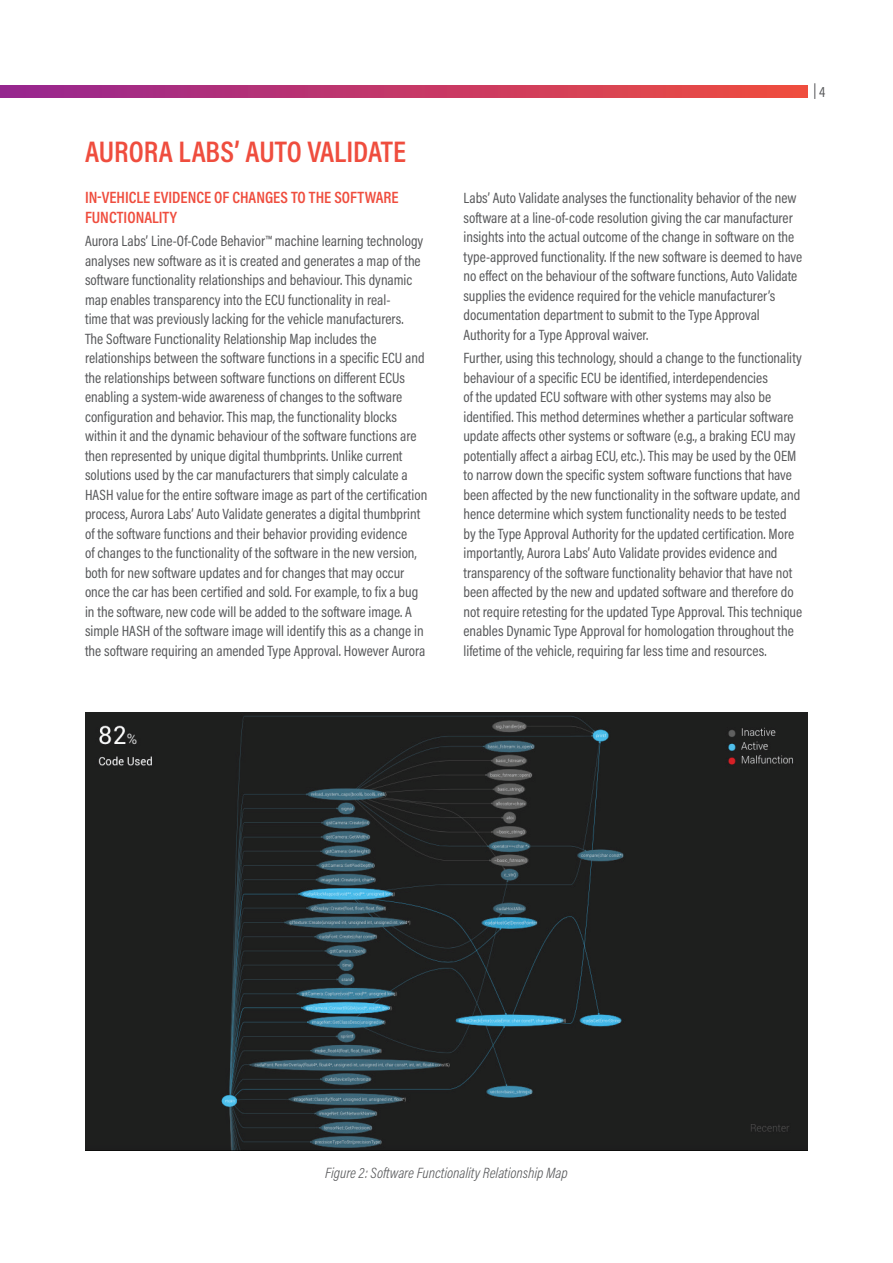
<style>
.page{position:relative;width:893px;height:1263px;background:#fff}
.page>*{position:absolute;margin:0;border:0;box-sizing:border-box;transform-origin:0 0}
.t1{font:600 30px "Acumin Pro Cond";color:#ef4d3e}
.t2{font:600 16.5px/19.5px "Acumin Pro Cond";color:#ef4d3e}
.t3{font:15px/19.5px "Acumin Pro Cond";color:#57585a}
.t4{font:italic 300 15px "Acumin Pro Cond";color:#57585a}
</style>
<div class="page">
<svg style="left:0;top:85px;width:808px;height:13px;background:#c33867"></svg>
<img style="left:85px;top:712px;width:723px;height:438px">
<h1 class="t1" style="left:85px;top:132px;width:322px">AURORA LABS’ AUTO VALIDATE</h1>
<p class="t2" style="left:85px;top:187px;width:315px">IN-VEHICLE EVIDENCE OF CHANGES TO THE SOFTWARE<br>FUNCTIONALITY</p>
<p class="t3" style="left:85px;top:231px;width:340px">Aurora Labs’ Line-Of-Code Behavior™ machine learning technology analyses new software as isit created and generates a map of the software functionality relationships and behaviour. This dynamic</p>
<p class="t3" style="left:85px;top:309px;width:320px">time that was previously lacking for the vehicle manufacturers.</p>
<p class="t3" style="left:85px;top:290px;width:307px">map enables transparency into the ECU functionality in real-</p>
<p class="t3" style="left:85px;top:329px;width:344px">The Software Functionality Relationship Map includes the relationships between the software functions in a specific ECU and the relationships between software functions on different ECUs enabling a system-wide awareness of changes to the software configuration and behavior. This map, the functionality blocks within it and the dynamic behaviour of the software functions are then represented by unique digital thumbprints. Unlike current solutions used by the car manufacturers that simply calculate a HASH value for the entire software image as part of the certification process, Aurora Labs’ Auto Validate generates a digital thumbprint of the software functions and their behavior providing evidence<br>of changes to the functionality of the software in the new version, both for new software updates and for changes that may occur once the car has been certified and sold. For example to, fix a bug in the software, new code will be added to the software image A. simple HASH of the software image will identify this as a change in the software requiring an amended Type Approval. However Aurora</p>
<p class="t3" style="left:813px;top:81px;width:13px">4|</p>
<p class="t3" style="left:463px;top:188px;width:340px">Labs’ Auto Validate analyses the functionality behavior of the new software at a line-of-code resolution giving the car manufacturer insights into the actual outcome of the change in software on the type-approved functionality If. the new software is deemed to have no effect on the behaviour of the software functions, Auto Validate supplies the evidence required for the vehicle manufacturer s’ documentation department to submit to the Type Approval Authority for a Type Approval waiver.</p>
<p class="t3" style="left:463px;top:348px;width:340px">Further, using this technology, should a change to the functionality behaviour of a specific ECU be identified, interdependencies<br>of the updated ECU software with other systems may also be identified. This method determines whether a particular software update affects other systems or software a. ,g.e( braking ECU may potentially affect a airbag ECU, etc .). This may be used by the OEM to narrow down the specific system software functions that have been affected by the new functionality in the software update, and hence determine which system functionality needs to be tested by the Type Approval Authority for the updated certification. More importantly, Aurora Labs’ Auto Validate provides evidence and transparency of the software functionality behavior that have not been affected by the new and updated software and therefore do not require retesting for the updated Type Approval. This technique enables Dynamic Type Approval for homologation throughout the lifetime of the vehicle, requiring far less time and resources.</p>
<p class="t4" style="left:325px;top:1163px;width:244px">Figure 2: Software Functionality Relationship Map</p>
</div>
